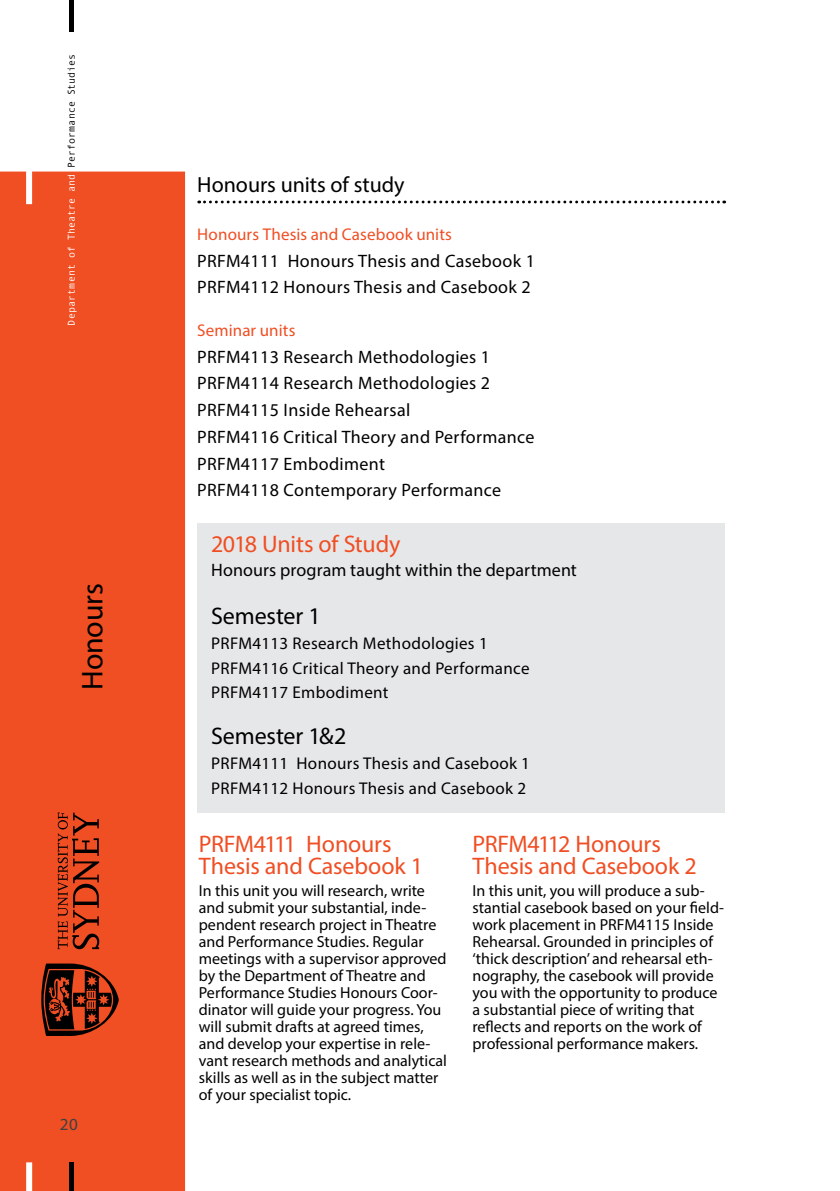
<style>
.page{position:relative;width:840px;height:1191px;background:#fff}
.page>*{position:absolute;margin:0;border:0;box-sizing:border-box;transform-origin:0 0}
.t1{font:30px "Myriad Pro";letter-spacing:-.005em;color:#000}
.t2{font:24px/22px "Myriad Pro";letter-spacing:-.005em;color:#f04e23}
.t3{font:24px "Myriad Pro";letter-spacing:-.005em;color:#000}
.t4{font:22px "Myriad Pro";color:#000}
.t5{font:18px/26.6px "Myriad Pro";letter-spacing:.02em;color:#000}
.t6{font:17px/24.6px "Myriad Pro";letter-spacing:.02em;color:#000}
.t7{font:17px "Myriad Pro";letter-spacing:.01em;color:#f04e23}
.t8{font:17px "Myriad Pro";color:#414042}
.t9{font:16px/17px "Myriad Pro";color:#000}
.t10{font:10px "Andale Mono";color:#fff}
.s1{color:#000}
</style>
<div class="page">
<div style="left:0;top:171px;width:185px;height:1020px;background:#f04e23"></div>
<hr style="left:69px;top:0;width:4px;height:31px;background:#000">
<svg style="left:41px;top:812px;width:78px;height:224px;background:#b63b1a"></svg>
<div style="left:26px;top:1162px;width:6px;height:29px;background:#fff"></div>
<div style="left:26px;top:160px;width:6px;height:44px;background:#fff"></div>
<hr style="left:69px;top:1162px;width:4px;height:29px;background:#000">
<svg style="left:199px;top:201px;width:525px;height:2px"></svg>
<div style="left:197px;top:523px;width:527px;height:289px;background:#e6e7e8"></div>
<p class="t10" style="left:65px;top:325px;width:273px;rotate:-90deg">Department of Theatre and <span class="s1">Performance Studies</span></p>
<h1 class="t1" style="left:74px;top:690px;width:108px;rotate:-90deg">Honours</h1>
<p class="t8" style="left:60px;top:1114px;width:19px">20</p>
<h3 class="t4" style="left:197px;top:171px;width:209px">Honours units of study</h3>
<p class="t7" style="left:197px;top:224px;width:256px">Honours Thesis and Casebook units</p>
<p class="t5" style="left:197px;top:247px;width:339px">PRFM4111 Honours Thesis and Casebook 1<br>PRFM4112 Honours Thesis and Casebook 2</p>
<p class="t7" style="left:197px;top:320px;width:100px">Seminar units</p>
<p class="t5" style="left:197px;top:343px;width:338px">PRFM4113 Research Methodologies 1<br>PRFM4114 Research Methodologies 2<br>PRFM4115 Inside Rehearsal<br>PRFM4116 Critical Theory and Performance PRFM4117 Embodiment<br>PRFM4118 Contemporary Performance</p>
<h2 class="t2" style="left:211px;top:533px;width:191px">2018 Units of Study</h2>
<p class="t5" style="left:211px;top:556px;width:367px">Honours program taught within the department</p>
<h2 class="t3" style="left:211px;top:601px;width:111px">Semester 1</h2>
<p class="t6" style="left:211px;top:630px;width:320px">PRFM4113 Research Methodologies 1<br>PRFM4116 Critical Theory and Performance<br>PRFM4117 Embodiment</p>
<h2 class="t3" style="left:211px;top:721px;width:137px">Semester 1&amp;2</h2>
<p class="t6" style="left:211px;top:750px;width:320px">PRFM4111 Honours Thesis and Casebook 1<br>PRFM4112 Honours Thesis and Casebook 2</p>
<h2 class="t2" style="left:199px;top:832px;width:226px">PRFM4111 Honours<br>Thesis and Casebook 1</h2>
<p class="t9" style="left:199px;top:882px;width:249px">In this unit you will research, write and submit your substantial, inde&shy;pendent research project in Theatre and Performance Studies. Regular meetings with a supervisor approved by the Department of Theatre and Performance Studies Honours Coor&shy;dinator will guide your progress. You will submit drafts at agreed times, and develop your expertise in rele&shy;vant research methods and analytical skills as well as in the subject matter of your specialist topic.</p>
<h2 class="t2" style="left:472px;top:832px;width:226px">PRFM4112 Honours<br>Thesis and Casebook 2</h2>
<p class="t9" style="left:472px;top:882px;width:253px">In this unit, you will produce a sub&shy;stantial casebook based on your field&shy;work placement in PRFM4115 Inside Rehearsal. Grounded in principles of ‘thick description’ and rehearsal eth&shy;nography, the casebook will provide you with the opportunity to produce a substantial piece of writing that reflects and reports on the work of professional performance makers.</p>
</div>
